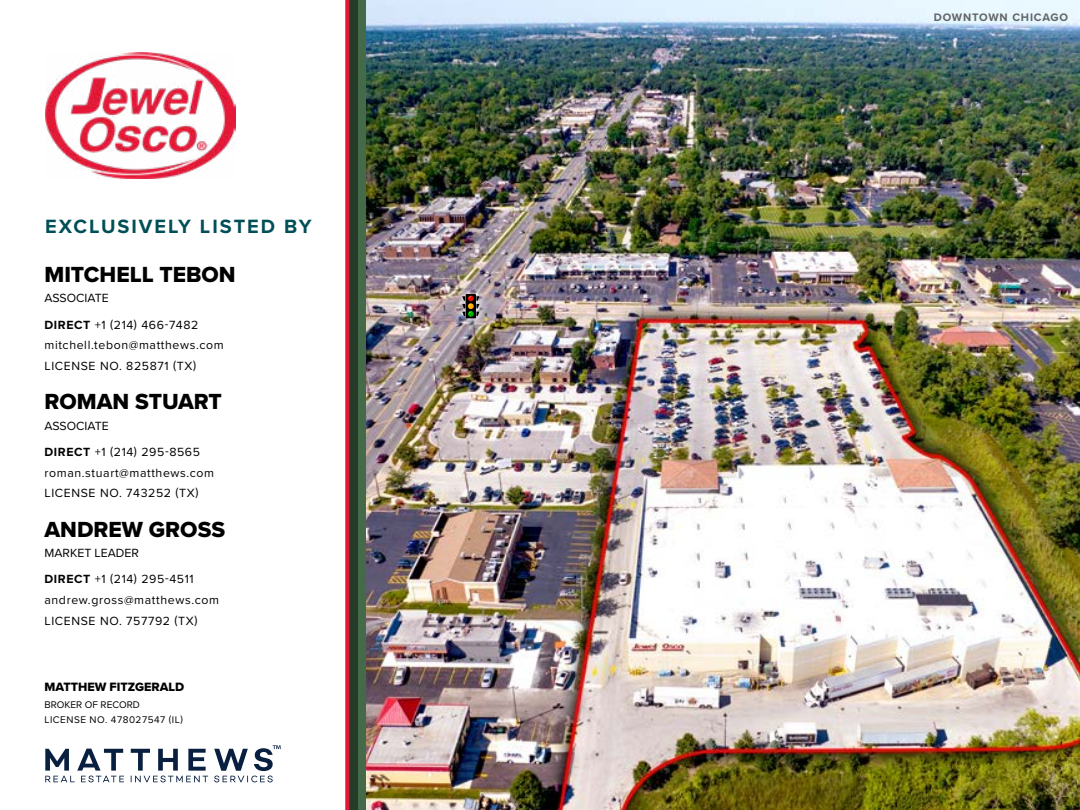
<style>
.page{position:relative;width:1080px;height:810px;background:#fff}
.page>*{position:absolute;margin:0;border:0;box-sizing:border-box;transform-origin:0 0}
.t1{font:22.62px "Proxima Nova Extrabld";color:#000}
.t2{font:700 19.88px "Proxima Nova";letter-spacing:.1em;color:#004f56}
.t3{font:12.5px "Proxima Nova Extrabld";color:#000}
.t4{font:12.25px/20.5px "Proxima Nova";letter-spacing:.05em;color:#000}
.t5{font:12.25px/26.1px "Proxima Nova";color:#000}
.t6{font:700 11.25px "Proxima Nova";letter-spacing:.075em;color:#636466}
.t7{font:10px/14.4px "Proxima Nova";letter-spacing:.05em;color:#000}
.s1{font-weight:700}
</style>
<div class="page">
<img style="left:45px;top:52px;width:190px;height:126px">
<svg style="left:45px;top:745px;width:236px;height:37px"></svg>
<div style="left:347px;top:0;width:299px;height:810px;background:#253c28"></div>
<div style="left:358px;top:0;width:299px;height:810px;background:#456a4a"></div>
<svg style="left:345px;top:0;width:4px;height:810px;background:#e42744"></svg>
<img style="left:366px;top:0;width:714px;height:810px">
<div style="left:452px;top:283px;width:37px;height:46px;background:#fff;opacity:.75"></div>
<svg style="left:466px;top:294px;width:10px;height:24px"></svg>
<svg style="left:462px;top:296px;width:17px;height:21px"></svg>
<h2 class="t2" style="left:45px;top:212px;width:268px">EXCLUSIVELY LISTED BY</h2>
<h1 class="t1" style="left:44px;top:257px;width:193px">MITCHELL TEBON</h1>
<p class="t5" style="left:44px;top:285px;width:155px">ASSOCIATE<br><span class="s1">DIRECT</span> +1 (214) 466-7482</p>
<p class="t4" style="left:44px;top:334px;width:181px">mitchell.tebon@matthews.com<br>LICENSE NO. 825871 (TX)</p>
<h1 class="t1" style="left:44px;top:385px;width:179px">ROMAN STUART</h1>
<p class="t5" style="left:44px;top:412px;width:157px">ASSOCIATE<br><span class="s1">DIRECT</span> +1 (214) 295-8565</p>
<p class="t4" style="left:44px;top:462px;width:171px">roman.stuart@matthews.com<br>LICENSE NO. 743252 (TX)</p>
<h1 class="t1" style="left:44px;top:512px;width:182px">ANDREW GROSS</h1>
<p class="t5" style="left:44px;top:540px;width:151px">MARKET LEADER<br><span class="s1">DIRECT</span> +1 (214) 295-4511</p>
<p class="t4" style="left:44px;top:589px;width:176px">andrew.gross@matthews.com<br>LICENSE NO. 757792 (TX)</p>
<p class="t3" style="left:44px;top:677px;width:141px">MATTHEW FITZGERALD</p>
<p class="t7" style="left:44px;top:697px;width:140px">BROKER OF RECORD<br>LICENSE NO. 478027547 (IL)</p>
<p class="t6" style="left:934px;top:9px;width:136px">DOWNTOWN CHICAGO</p>
</div>
